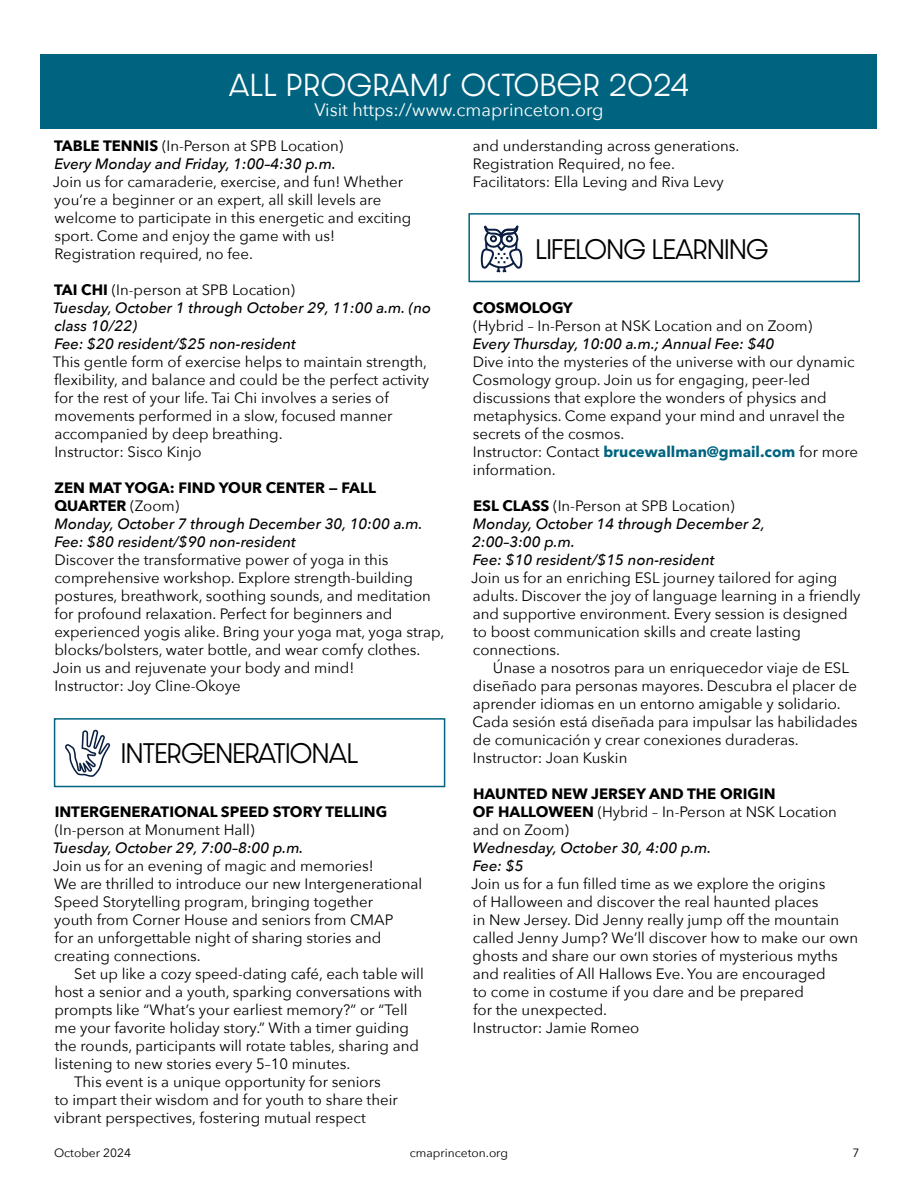
<style>
.page{position:relative;width:918px;height:1188px;background:#fff}
.page>*{position:absolute;margin:0;border:0;box-sizing:border-box;transform-origin:0 0}
.t1{font:300 27px "Dazzle Unicase";letter-spacing:.05em;color:#fff}
.t2{font:300 24px "Dazzle Unicase";color:#000}
.t3{font:18px "Avenir Next";color:#fff}
.t4{font:15px/18px "Avenir Next";color:#000}
.t5{font:italic 500 15px/18px "Avenir Next";color:#000}
.t6{font:700 15px "Avenir Next";color:#000}
.t7{font:12px "Avenir Next";color:#000}
.s1{font-weight:700;font-style:normal}
.s2{font-weight:400;font-style:normal}
.s3{font-weight:700;color:#006480}
.s4{font-weight:700}
</style>
<div class="page">
<div style="left:40px;top:54px;width:838px;height:75px;background:#006480"></div>
<div style="left:54px;top:718px;width:391px;height:69px;border:2px solid #006480"></div>
<svg style="left:65px;top:730px;width:45px;height:47px"></svg>
<div style="left:468px;top:213px;width:392px;height:69px;border:2px solid #006480"></div>
<svg style="left:481px;top:225px;width:42px;height:48px"></svg>
<h1 class="t1" style="left:229px;top:66px;width:461px">ALL PROGRAMS OCTOBER 2024</h1>
<p class="t3" style="left:314px;top:94px;width:291px">Visit https://www.cmaprinceton.org</p>
<p class="t5" style="left:54px;top:136px;width:291px"><span class="s1">TABLE TENNIS</span> <span class="s2">(In-Person at SPB Location)<br></span>Every Monday and Friday, 1:00–4:30 p.m.</p>
<p class="t4" style="left:53px;top:172px;width:360px">Join us for camaraderie, exercise, and fun! Whether you’re a beginner or an expert, all skill levels are welcome to participate in this energetic and exciting sport. Come and enjoy the game with us!<br>Registration required, no fee.</p>
<p class="t5" style="left:53px;top:280px;width:380px"><span class="s1">TAI CHI</span> <span class="s2">(In-person at SPB Location)<br></span>Tuesday, October 1 through October 29, 11:00 a.m. (no class 10/22)<br>Fee: $20 resident/$25 non-resident</p>
<p class="t4" style="left:53px;top:352px;width:378px">This gentle form of exercise helps to maintain strength, flexibility, and balance and could be the perfect activity for the rest of your life. Tai Chi involves a series of movements performed in a slow, focused manner accompanied by deep breathing.<br>Instructor: Sisco Kinjo</p>
<p class="t5" style="left:54px;top:478px;width:370px"><span class="s1">ZEN MAT YOGA: FIND YOUR CENTER — FALL QUARTER</span> <span class="s2">(Zoom)<br></span>Monday, October 7 through December 30, 10:00 a.m.<br>Fee: $80 resident/$90 non-resident</p>
<p class="t4" style="left:53px;top:550px;width:393px">Discover the transformative power of yoga in this comprehensive workshop. Explore strength-building postures, breathwork, soothing sounds, and meditation for profound relaxation. Perfect for beginners and experienced yogis alike. Bring your yoga mat, yoga strap, blocks/bolsters, water bottle, and wear comfy clothes.<br>Join us and rejuvenate your body and mind!<br>Instructor: Joy Cline-Okoye</p>
<h2 class="t2" style="left:121px;top:736px;width:238px">INTERGENERATIONAL</h2>
<p class="t6" style="left:55px;top:799px;width:334px">INTERGENERATIONAL SPEED STORY TELLING</p>
<p class="t4" style="left:55px;top:820px;width:201px">(In-person at Monument Hall)</p>
<p class="t5" style="left:53px;top:838px;width:252px">Tuesday, October 29, 7:00–8:00 p.m.</p>
<p class="t4" style="left:53px;top:856px;width:371px">Join us for an evening of magic and memories!<br>We are thrilled to introduce our new Intergenerational Speed Storytelling program, bringing together<br>youth from Corner House and seniors from CMAP<br>for an unforgettable night of sharing stories and creating connections.</p>
<p class="t4" style="left:74px;top:964px;width:351px">Set up like a cozy speed-dating café, each table will</p>
<p class="t4" style="left:54px;top:982px;width:369px">host a senior and a youth, sparking conversations with</p>
<p class="t4" style="left:54px;top:1000px;width:355px">prompts like “What’s your earliest memory?” or “Tell</p>
<p class="t4" style="left:54px;top:1018px;width:356px">me your favorite holiday story.” With a timer guiding</p>
<p class="t4" style="left:55px;top:1036px;width:366px">the rounds, participants will rotate tables, sharing and</p>
<p class="t4" style="left:55px;top:1054px;width:297px">listening to new stories every 5–10 minutes.</p>
<p class="t4" style="left:74px;top:1072px;width:308px">This event is a unique opportunity for seniors</p>
<p class="t4" style="left:55px;top:1090px;width:345px">to impart their wisdom and for youth to share their</p>
<p class="t4" style="left:54px;top:1108px;width:313px">vibrant perspectives, fostering mutual respect</p>
<p class="t4" style="left:473px;top:136px;width:268px">and understanding across generations.<br>Registration Required, no fee.<br>Facilitators: Ella Leving and Riva Levy</p>
<h2 class="t2" style="left:536px;top:232px;width:234px">LIFELONG LEARNING</h2>
<p class="t6" style="left:473px;top:295px;width:102px">COSMOLOGY</p>
<p class="t4" style="left:473px;top:316px;width:341px">(Hybrid – In-Person at NSK Location and on Zoom)</p>
<p class="t5" style="left:473px;top:334px;width:303px">Every Thursday, 10:00 a.m.; Annual Fee: $40</p>
<p class="t4" style="left:473px;top:352px;width:387px">Dive into the mysteries of the universe with our dynamic Cosmology group. Join us for engaging, peer-led discussions that explore the wonders of physics and metaphysics. Come expand your mind and unravel the secrets of the cosmos.<br>Instructor: Contact <span class="s3">brucewallman@gmail.com</span> for more information.</p>
<p class="t5" style="left:472px;top:496px;width:294px"><span class="s1">ESL CLASS</span> <span class="s2">(In-Person at SPB Location)<br></span>Monday, October 14 through December 2,<br>2:00–3:00 p.m.<br>Fee: $10 resident/$15 non-resident</p>
<p class="t4" style="left:471px;top:568px;width:391px">Join us for an enriching ESL journey tailored for aging adults. Discover the joy of language learning in a friendly and supportive environment. Every session is designed to boost communication skills and create lasting connections.</p>
<p class="t4" style="left:473px;top:658px;width:386px;text-indent:20px">Únase a nosotros para un enriquecedor viaje de ESL diseñado para personas mayores. Descubra el placer de aprender idiomas en un entorno amigable y solidario.<br>Cada sesión está diseñada para impulsar las habilidades de comunicación y crear conexiones duraderas.<br>Instructor: Joan Kuskin</p>
<p class="t4" style="left:473px;top:784px;width:366px"><span class="s4">HAUNTED NEW JERSEY AND THE ORIGIN<br>OF HALLOWEEN</span> (Hybrid – In-Person at NSK Location and on Zoom)</p>
<p class="t5" style="left:473px;top:838px;width:240px">Wednesday, October 30, 4:00 p.m.<br>Fee: $5</p>
<p class="t4" style="left:471px;top:874px;width:388px">Join us for a fun filled time as we explore the origins<br>of Halloween and discover the real haunted places<br>in New Jersey. Did Jenny really jump off the mountain called Jenny Jump? We’ll discover how to make our own ghosts and share our own stories of mysterious myths and realities of All Hallows Eve. You are encouraged<br>to come in costume if you dare and be prepared<br>for the unexpected.<br>Instructor: Jamie Romeo</p>
<p class="t7" style="left:54px;top:1142px;width:79px">October 2024</p>
<p class="t7" style="left:410px;top:1142px;width:100px">cmaprinceton.org</p>
<p class="t7" style="left:853px;top:1142px;width:8px">7</p>
</div>
